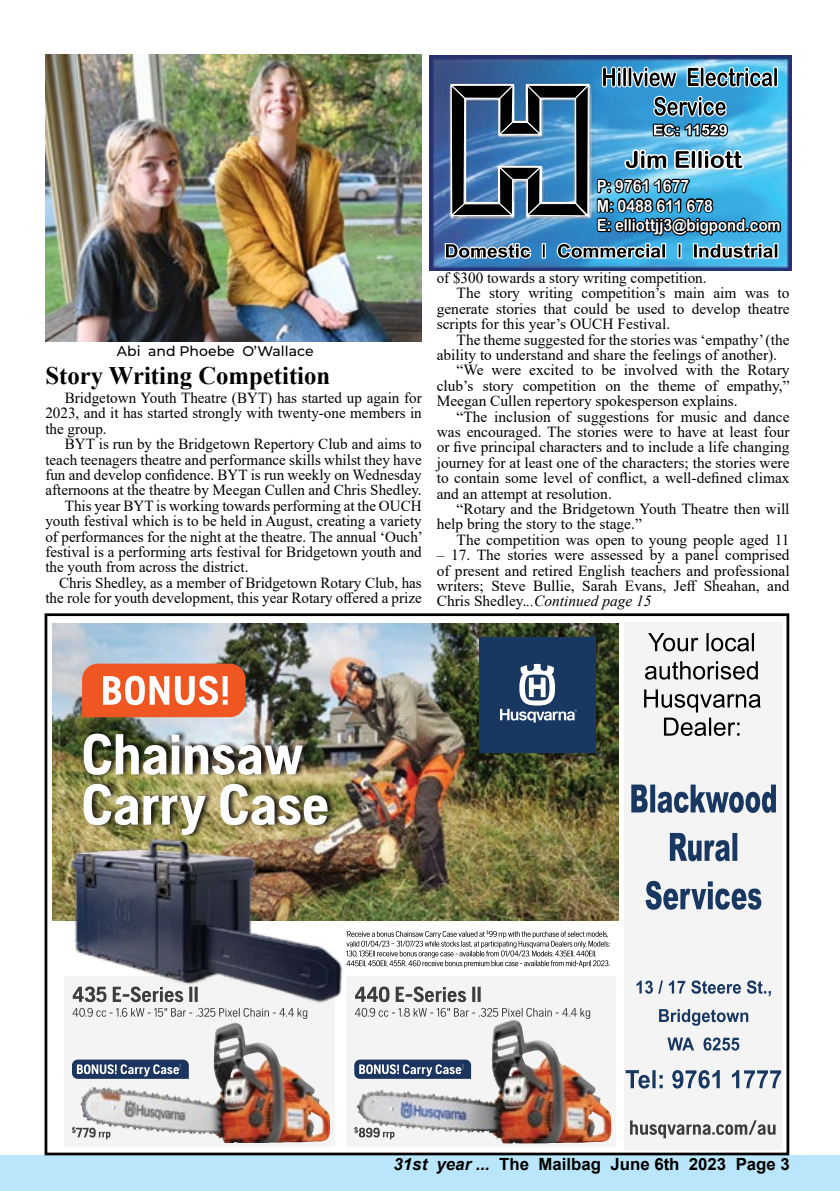
<style>
.page{position:relative;width:840px;height:1191px;background:#fff}
.page>*{position:absolute;margin:0;border:0;box-sizing:border-box;transform-origin:0 0}
.t1{font:700 25.2px "Times New Roman";color:#000}
.t2{font:16.8px/19.6px "Arial Rounded MT Bold";color:#fff;scale:.88 1}
.t3{font:700 16.8px "Arial";color:#000}
.t4{font:15.4px/15.4px "Times New Roman";color:#000;text-align:justify}
.t5{font:500 14px "Montserrat";color:#000}
.s1{font-style:italic}
</style>
<div class="page">
<div style="left:0;top:1155px;width:839px;height:36px;background:#b9e6fa"></div>
<img style="left:429px;top:56px;width:361px;height:214px">
<svg style="left:444px;top:242px;width:334px;height:17px;background:#678ea6"></svg>
<svg style="left:601px;top:66px;width:176px;height:51px;background:#5395b7"></svg>
<svg style="left:652px;top:123px;width:75px;height:13px"></svg>
<svg style="left:624px;top:149px;width:119px;height:20px"></svg>
<svg style="left:596px;top:179px;width:184px;height:57px;background:#266a89"></svg>
<div style="left:574px;top:84px;width:15px;height:132px;border:1px solid #fff"></div>
<svg style="left:450px;top:85px;width:138px;height:131px;background:#405e7a"></svg>
<div style="left:624px;top:622px;width:157px;height:527px;background:#f4f4f4"></div>
<svg style="left:631px;top:784px;width:144px;height:125px"></svg>
<svg style="left:625px;top:980px;width:155px;height:108px"></svg>
<div style="left:45px;top:613px;width:743px;height:542px;border:3px solid #000"></div>
<svg style="left:644px;top:633px;width:116px;height:103px"></svg>
<svg style="left:630px;top:1120px;width:145px;height:18px"></svg>
<img style="left:52px;top:623px;width:565px;height:297px">
<svg style="left:346px;top:930px;width:263px;height:37px"></svg>
<svg style="left:82px;top:663px;width:163px;height:54px"></svg>
<div style="left:478px;top:637px;width:117px;height:116px;background:#183761"></div>
<svg style="left:500px;top:664px;width:76px;height:58px"></svg>
<img style="left:64px;top:1022px;width:270px;height:124px">
<svg style="left:72px;top:1126px;width:38px;height:13px"></svg>
<svg style="left:72px;top:1059px;width:113px;height:19px;background:#516584"></svg>
<img style="left:346px;top:976px;width:269px;height:170px">
<svg style="left:354px;top:1126px;width:40px;height:13px"></svg>
<svg style="left:355px;top:986px;width:125px;height:16px"></svg>
<svg style="left:354px;top:1008px;width:235px;height:11px"></svg>
<svg style="left:354px;top:1059px;width:74px;height:19px"></svg>
<img style="left:185px;top:1022px;width:49px;height:81px">
<img style="left:428px;top:1019px;width:85px;height:84px">
<img style="left:52px;top:831px;width:294px;height:191px">
<div style="left:83px;top:729px;width:252px;height:109px;background:#000;opacity:.75"></div>
<img style="left:84px;top:733px;width:219px;height:42px">
<img style="left:84px;top:784px;width:243px;height:51px">
<img style="left:45px;top:55px;width:376px;height:286px">
<p class="t2" style="left:596px;top:176px;width:210px">P: 9761 1677<br>M: 0488 611 678<br>E: elliottjj3@bigpond.com</p>
<p class="t5" style="left:117px;top:341px;width:198px">Abi and Phoebe O’Wallace</p>
<h1 class="t1" style="left:45px;top:357px;width:286px">Story Writing Competition</h1>
<p class="t4" style="left:45px;top:390px;width:378px;text-indent:19px">Bridgetown Youth Theatre (BYT) has started up again for 2023, and it has started strongly with twenty-one members in the group.</p>
<p class="t4" style="left:65px;top:436px;width:358px">BYT is run by the Bridgetown Repertory Club and aims to</p>
<p class="t4" style="left:45px;top:451px;width:377px">teach teenagers theatre and performance skills whilst they have</p>
<p class="t4" style="left:45px;top:467px;width:377px">fun and develop confidence. BYT is run weekly on Wednesday</p>
<p class="t4" style="left:45px;top:482px;width:377px">afternoons at the theatre by Meegan Cullen and Chris Shedley.</p>
<p class="t4" style="left:65px;top:497px;width:358px">This year BYT is working towards performing at the OUCH</p>
<p class="t4" style="left:45px;top:513px;width:377px">youth festival which is to be held in August, creating a variety</p>
<p class="t4" style="left:45px;top:528px;width:379px">of performances for the night at the theatre. The annual ‘Ouch’</p>
<p class="t4" style="left:45px;top:544px;width:377px">festival is a performing arts festival for Bridgetown youth and</p>
<p class="t4" style="left:45px;top:559px;width:204px">the youth from across the district.</p>
<p class="t4" style="left:59px;top:574px;width:364px">Chris Shedley, as a member of Bridgetown Rotary Club, has</p>
<p class="t4" style="left:45px;top:590px;width:377px">the role for youth development, this year Rotary offered a prize</p>
<p class="t4" style="left:436px;top:269px;width:271px">of $300 towards a story writing competition.</p>
<p class="t4" style="left:456px;top:285px;width:334px">The story writing competition’s main aim was to</p>
<p class="t4" style="left:436px;top:300px;width:354px">generate stories that could be used to develop theatre</p>
<p class="t4" style="left:436px;top:316px;width:235px">scripts for this year’s OUCH Festival.</p>
<p class="t4" style="left:456px;top:331px;width:334px">The theme suggested for the stories was ‘empathy’ (the</p>
<p class="t4" style="left:436px;top:346px;width:342px">ability to understand and share the feelings of another).</p>
<p class="t4" style="left:456px;top:362px;width:334px">“We were excited to be involved with the Rotary</p>
<p class="t4" style="left:436px;top:377px;width:354px">club’s story competition on the theme of empathy,”</p>
<p class="t4" style="left:436px;top:393px;width:302px">Meegan Cullen repertory spokesperson explains.</p>
<p class="t4" style="left:456px;top:408px;width:334px">“The inclusion of suggestions for music and dance</p>
<p class="t4" style="left:436px;top:423px;width:354px">was encouraged. The stories were to have at least four</p>
<p class="t4" style="left:436px;top:439px;width:354px">or five principal characters and to include a life changing</p>
<p class="t4" style="left:436px;top:454px;width:354px">journey for at least one of the characters; the stories were</p>
<p class="t4" style="left:436px;top:470px;width:354px">to contain some level of conflict, a well-defined climax</p>
<p class="t4" style="left:436px;top:485px;width:176px">and an attempt at resolution.</p>
<p class="t4" style="left:456px;top:500px;width:334px">“Rotary and the Bridgetown Youth Theatre then will</p>
<p class="t4" style="left:436px;top:516px;width:206px">help bring the story to the stage.”</p>
<p class="t4" style="left:456px;top:531px;width:334px">The competition was open to young people aged 11</p>
<p class="t4" style="left:436px;top:547px;width:354px">– 17. The stories were assessed by a panel comprised of present and retired English teachers and professional writers; Steve Bullie, Sarah Evans, Jeff Sheahan, and Chris Shedley.<span class="s1">..Continued page 15</span></p>
<p class="t3" style="left:393px;top:1152px;width:397px"><span class="s1">31st year ...</span> The Mailbag June 6th 2023 Page 3</p>
</div>
